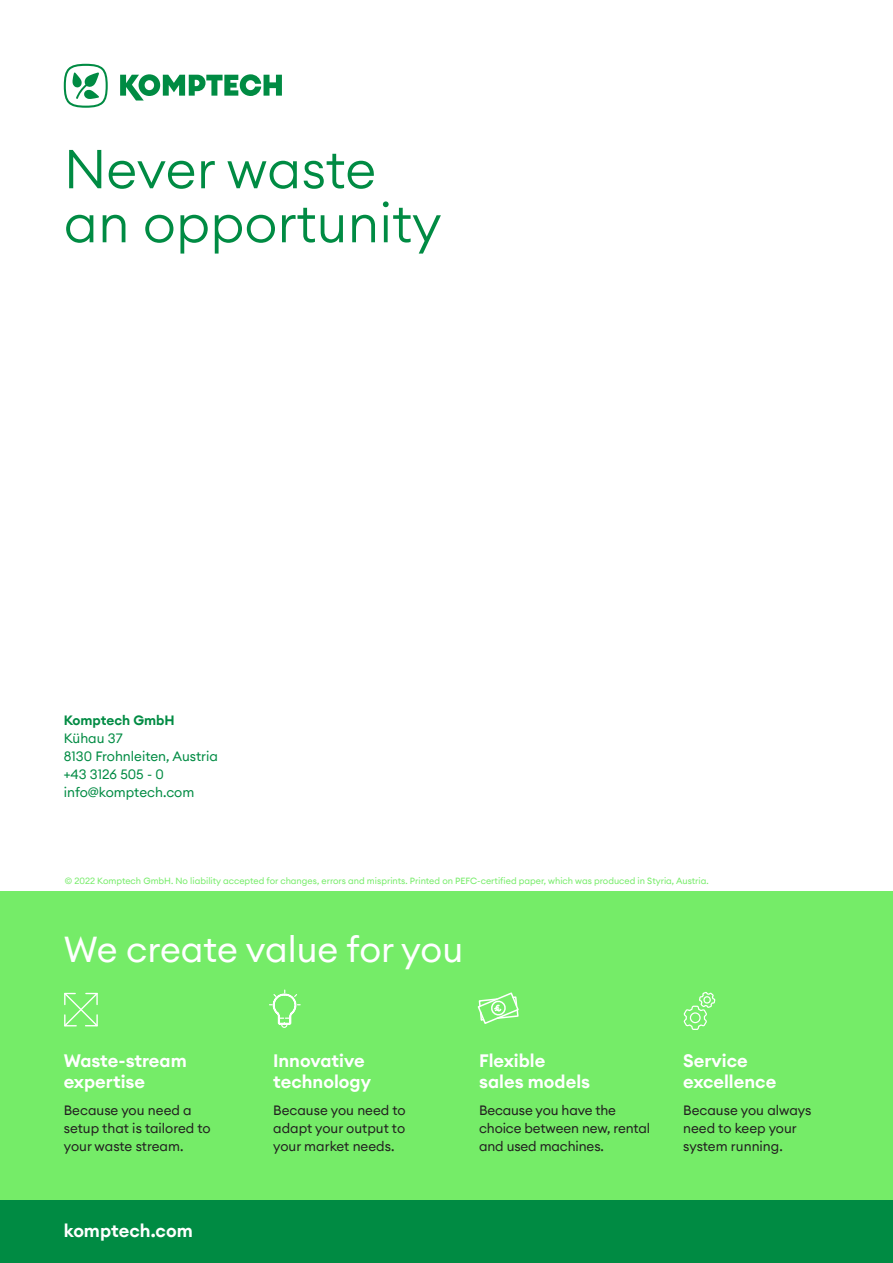
<style>
.page{position:relative;width:893px;height:1263px;background:#fff}
.page>*{position:absolute;margin:0;border:0;box-sizing:border-box;transform-origin:0 0}
.HL_36_36{font:300 54px/54px "Euclid Circular A";color:#008b43}
.HL_24_24{font:36px "Euclid Circular A";color:#fff}
.Subline_12_14{font:600 18px/21px "Euclid Circular A";color:#fff}
.Text_9_12{font:13.5px/18px "Euclid Circular A";color:#231f20}
.Text_9_12-2{font:13.5px/18px "Euclid Circular A";color:#008b43}
.Text_9_12-3{font:600 13.5px "Euclid Circular A";letter-spacing:-.005em;color:#008b43}
.HL_24_24-2{font:9px "Euclid Circular A";color:#75ec68}
</style>
<div class="page">
<svg style="left:64px;top:64px;width:218px;height:44px"></svg>
<div style="left:0;top:1199px;width:893px;height:64px;background:#008b43"></div>
<div style="left:0;top:891px;width:893px;height:308px;background:#75ec68"></div>
<svg style="left:64px;top:993px;width:34px;height:33px"></svg>
<svg style="left:269px;top:989px;width:32px;height:39px"></svg>
<svg style="left:478px;top:992px;width:41px;height:32px"></svg>
<svg style="left:683px;top:992px;width:32px;height:38px"></svg>
<p class="HL_36_36" style="left:64px;top:141px;width:379px">Never waste an opportunity</p>
<p class="Text_9_12-3" style="left:64px;top:711px;width:112px">Komptech GmbH</p>
<p class="Text_9_12-2" style="left:64px;top:729px;width:156px">Kühau 37<br>8130 Frohnleiten, Austria</p>
<p class="Text_9_12-2" style="left:64px;top:765px;width:102px">+43 3126 505 - 0</p>
<p class="Text_9_12-2" style="left:64px;top:783px;width:132px">info@komptech.com</p>
<p class="HL_24_24-2" style="left:65px;top:875px;width:645px">© 2022 Komptech GmbH. No liability accepted for changes, errors and misprints. Printed on PEFC-certified paper, which was produced in Styria, Austria.</p>
<p class="HL_24_24" style="left:64px;top:926px;width:401px">We create value for you</p>
<p class="Subline_12_14" style="left:64px;top:1050px;width:125px">Waste-stream expertise</p>
<p class="Text_9_12" style="left:64px;top:1101px;width:148px">Because you need a setup that is tailored to your waste stream.</p>
<p class="Subline_12_14" style="left:64px;top:1221px;width:131px">komptech.com</p>
<p class="Subline_12_14" style="left:273px;top:1050px;width:99px">Innovative technology</p>
<p class="Text_9_12" style="left:273px;top:1101px;width:134px;text-align:justify">Because you need to adapt your output to your market needs.</p>
<p class="Subline_12_14" style="left:479px;top:1050px;width:113px">Flexible sales models</p>
<p class="Text_9_12" style="left:479px;top:1101px;width:173px">Because you have the choice between new, rental and used machines.</p>
<p class="Subline_12_14" style="left:683px;top:1050px;width:95px">Service excellence</p>
<p class="Text_9_12" style="left:683px;top:1101px;width:130px">Because you always need to keep your system running.</p>
</div>
